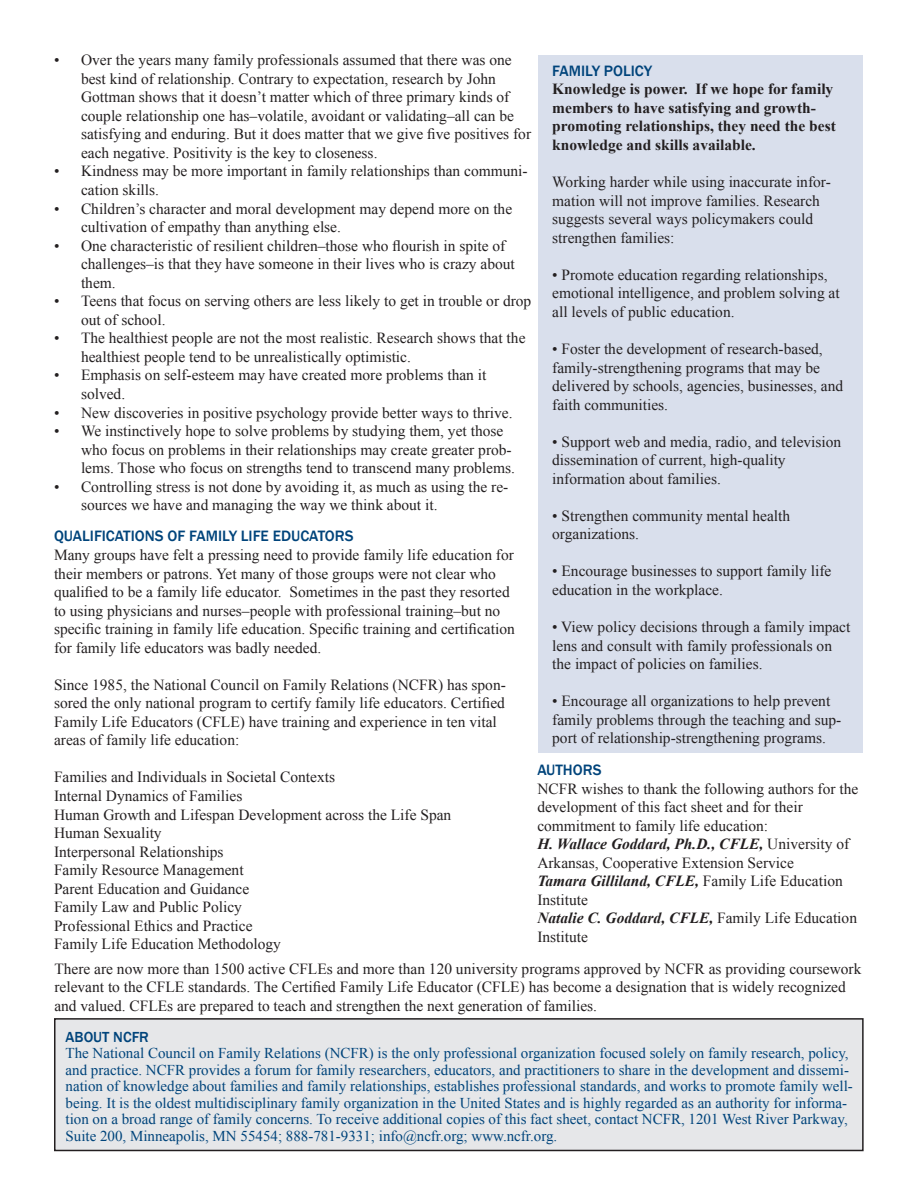
<style>
.page{position:relative;width:918px;height:1188px;background:#fff}
.page>*{position:absolute;margin:0;border:0;box-sizing:border-box;transform-origin:0 0}
.t1{font:15.45px/18.6px "Times New Roman";color:#231f20}
.t2{font:700 15.45px/18.6px "Times New Roman";color:#231f20}
.t3{font:500 15.45px "Franklin Gothic";color:#00447b}
.t4{font:15px/16.5px "Times New Roman";color:#00447b}
.t5{font:500 15px "Franklin Gothic";color:#00447b}
.s1{font-weight:700;font-style:italic}
</style>
<div class="page">
<div style="left:55px;top:1019px;width:808px;height:131px;background:#e6e7e9"></div>
<div style="left:54px;top:1018px;width:810px;height:133px;border:2px solid #231f20"></div>
<div style="left:539px;top:55px;width:324px;height:698px;background:#d9dfec"></div>
<p class="t1" style="left:81px;top:51px;width:452px;text-indent:-27px">• Over the years many family professionals assumed that there was one best kind of relationship. Contrary to expectation, research by John Gottman shows that it doesn’t matter which of three primary kinds of couple relationship one has–volatile, avoidant or validating–all can be satisfying and enduring. But it does matter that we give five positives for each negative. Positivity is the key to closeness.</p>
<p class="t1" style="left:81px;top:162px;width:448px;text-indent:-27px">• Kindness may be more important in family relationships than communi&shy;cation skills.</p>
<p class="t1" style="left:81px;top:199px;width:433px;text-indent:-27px">• Children’s character and moral development may depend more on the cultivation of empathy than anything else.</p>
<p class="t1" style="left:81px;top:236px;width:435px;text-indent:-27px">• One characteristic of resilient children–those who flourish in spite of challenges–is that they have someone in their lives who is crazy about them.</p>
<p class="t1" style="left:81px;top:292px;width:452px;text-indent:-27px">• Teens that focus on serving others are less likely to get in trouble or drop out of school.</p>
<p class="t1" style="left:81px;top:329px;width:446px;text-indent:-27px">• The healthiest people are not the most realistic. Research shows that the healthiest people tend to be unrealistically optimistic.</p>
<p class="t1" style="left:81px;top:366px;width:407px;text-indent:-27px">• Emphasis on self-esteem may have created more problems than it solved.</p>
<p class="t1" style="left:54px;top:403px;width:460px">• New discoveries in positive psychology provide better ways to thrive.</p>
<p class="t1" style="left:81px;top:421px;width:435px;text-indent:-27px">• We instinctively hope to solve problems by studying them, yet those who focus on problems in their relationships may create greater prob&shy;lems. Those who focus on strengths tend to transcend many problems.</p>
<p class="t1" style="left:81px;top:477px;width:429px;text-indent:-27px">• Controlling stress is not done by avoiding it, as much as using the re&shy;sources we have and managing the way we think about it.</p>
<p class="t3" style="left:54px;top:527px;width:301px">QUALIFICATIONS OF FAMILY LIFE EDUCATORS</p>
<p class="t1" style="left:54px;top:545px;width:462px">Many groups have felt a pressing need to provide family life education for their members or patrons. Yet many of those groups were not clear who qualified to be a family life educator. Sometimes in the past they resorted to using physicians and nurses–people with professional training–but no specific training in family life education. Specific training and certification for family life educators was badly needed.</p>
<p class="t1" style="left:54px;top:675px;width:453px">Since 1985, the National Council on Family Relations (NCFR) has spon&shy;sored the only national program to certify family life educators. Certified Family Life Educators (CFLE) have training and experience in ten vital areas of family life education:</p>
<p class="t1" style="left:54px;top:768px;width:283px">Families and Individuals in Societal Contexts</p>
<p class="t1" style="left:54px;top:786px;width:190px">Internal Dynamics of Families</p>
<p class="t1" style="left:54px;top:805px;width:399px">Human Growth and Lifespan Development across the Life Span</p>
<p class="t1" style="left:54px;top:823px;width:109px">Human Sexuality</p>
<p class="t1" style="left:54px;top:842px;width:171px">Interpersonal Relationships</p>
<p class="t1" style="left:54px;top:860px;width:191px">Family Resource Management</p>
<p class="t1" style="left:54px;top:879px;width:197px">Parent Education and Guidance</p>
<p class="t1" style="left:54px;top:898px;width:189px">Family Law and Public Policy</p>
<p class="t1" style="left:54px;top:916px;width:200px">Professional Ethics and Practice</p>
<p class="t1" style="left:54px;top:935px;width:229px">Family Life Education Methodology</p>
<p class="t3" style="left:552px;top:61px;width:102px">FAMILY POLICY</p>
<p class="t2" style="left:552px;top:80px;width:285px">Knowledge is power. If we hope for family members to have satisfying and growth&shy;promoting relationships, they need the best knowledge and skills available.</p>
<p class="t1" style="left:552px;top:172px;width:280px">Working harder while using inaccurate infor&shy;mation will not improve families. Research suggests several ways policymakers could strengthen families:</p>
<p class="t1" style="left:552px;top:265px;width:289px">• Promote education regarding relationships, emotional intelligence, and problem solving at all levels of public education.</p>
<p class="t1" style="left:552px;top:339px;width:292px">• Foster the development of research-based, family-strengthening programs that may be delivered by schools, agencies, businesses, and faith communities.</p>
<p class="t1" style="left:552px;top:432px;width:291px">• Support web and media, radio, and television dissemination of current, high-quality</p>
<p class="t1" style="left:552px;top:469px;width:170px">information about families.</p>
<p class="t1" style="left:552px;top:506px;width:240px">• Strengthen community mental health</p>
<p class="t1" style="left:552px;top:525px;width:88px">organizations.</p>
<p class="t1" style="left:552px;top:562px;width:281px">• Encourage businesses to support family life education in the workplace.</p>
<p class="t1" style="left:552px;top:617px;width:300px">• View policy decisions through a family impact lens and consult with family professionals on the impact of policies on families.</p>
<p class="t1" style="left:552px;top:692px;width:291px">• Encourage all organizations to help prevent family problems through the teaching and sup&shy;port of relationship-strengthening programs.</p>
<p class="t3" style="left:537px;top:760px;width:66px">AUTHORS</p>
<p class="t1" style="left:537px;top:779px;width:323px">NCFR wishes to thank the following authors for the development of this fact sheet and for their</p>
<p class="t1" style="left:537px;top:816px;width:232px">commitment to family life education:</p>
<p class="t1" style="left:537px;top:834px;width:313px"><span class="s1">H. Wallace Goddard, Ph.D., CFLE,</span> University of<br>Arkansas, Cooperative Extension Service</p>
<p class="t1" style="left:537px;top:872px;width:307px"><span class="s1">Tamara Gilliland, CFLE,</span> Family Life Education<br>Institute</p>
<p class="t1" style="left:537px;top:909px;width:321px"><span class="s1">Natalie C. Goddard, CFLE,</span> Family Life Education<br>Institute</p>
<p class="t1" style="left:54px;top:959px;width:809px">There are now more than 1500 active CFLEs and more than 120 university programs approved by NCFR as providing coursework relevant to the CFLE standards. The Certified Family Life Educator (CFLE) has become a designation that is widely recognized and valued. CFLEs are prepared to teach and strengthen the next generation of families.</p>
<p class="t5" style="left:66px;top:1028px;width:85px">ABOUT NCFR</p>
<p class="t4" style="left:66px;top:1045px;width:789px">The National Council on Family Relations (NCFR) is the only professional organization focused solely on family research, policy, and practice. NCFR provides a forum for family researchers, educators, and practitioners to share in the development and dissemi&shy;nation of knowledge about families and family relationships, establishes professional standards, and works to promote family well&shy;being. It is the oldest multidisciplinary family organization in the United States and is highly regarded as an authority for informa&shy;tion on a broad range of family concerns. To receive additional copies of this fact sheet, contact NCFR, 1201 West River Parkway, Suite 200, Minneapolis, MN 55454; 888-781-9331; info@ncfr.org; www.ncfr.org.</p>
</div>
